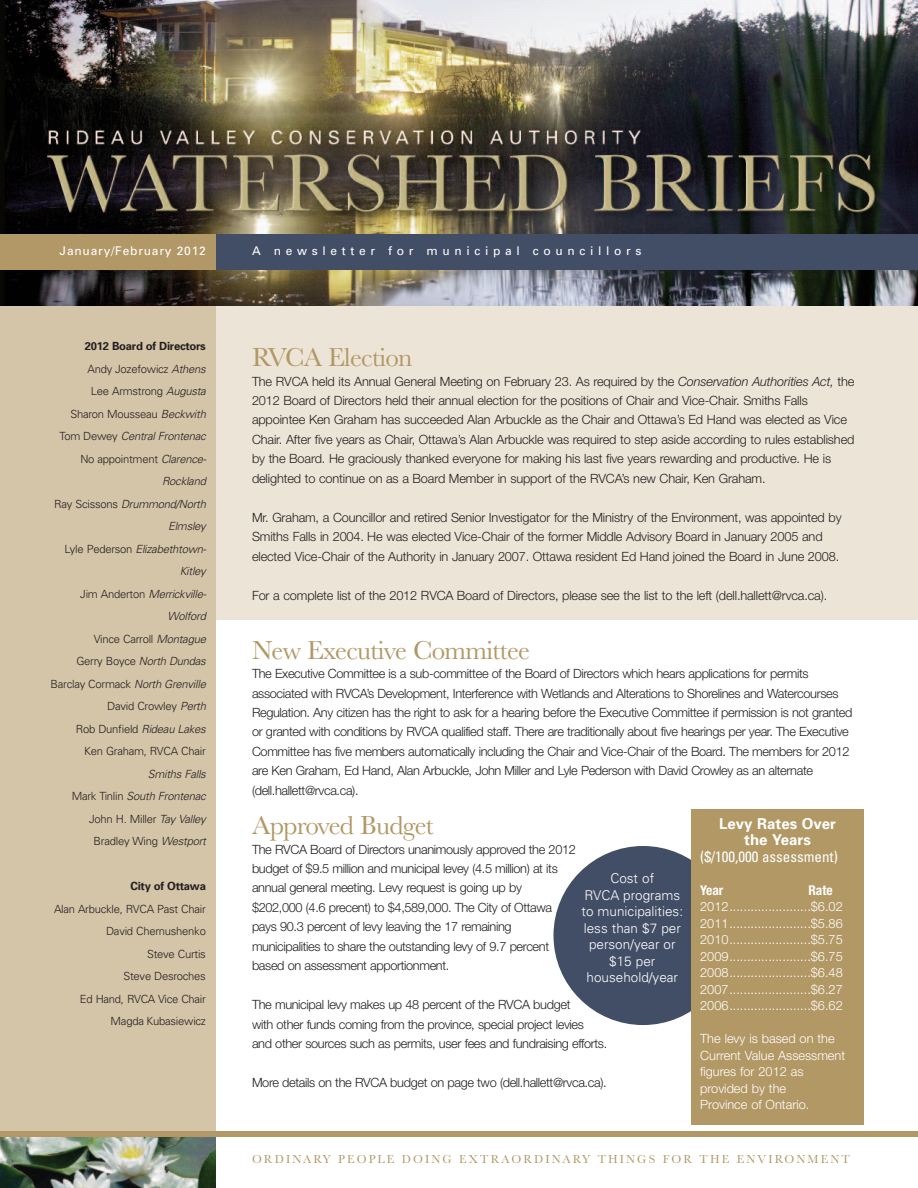
<style>
.page{position:relative;width:918px;height:1188px;background:#fff}
.page>*{position:absolute;margin:0;border:0;box-sizing:border-box;transform-origin:0 0}
.t1{font:27px "Baskerville";letter-spacing:-.025em;color:#b29866}
.t2{font:700 15px/16.5px "Univers";color:#fff;text-align:center}
.t3{font:condensed 15px "Univers";color:#fff}
.t4{font:300 13.5px/16.5px "Univers";color:#fff;text-align:center}
.t5{font:700 condensed 13.5px "Helvetica Neue";color:#fff}
.t6{font:300 12.75px/19.5px "Helvetica Neue";letter-spacing:-.03em;color:#231f20}
.t7{font:300 12.75px/19.5px "Helvetica Neue";letter-spacing:-.01em;color:#231f20}
.t8{font:300 12.75px/16.5px "Helvetica Neue";color:#fff;text-align:justify}
.t9{font:12px "Baskerville";letter-spacing:.175em;color:#b29866}
.t10{font:12px "Univers";letter-spacing:.39em;color:#fff}
.t11{font:12px "Univers";letter-spacing:.065em;color:#fff}
.t12{font:300 11.25px/22.5px "Univers";letter-spacing:-.02em;color:#231f20;text-align:right}
.t13{font:italic 300 11.25px/22.5px "Univers";letter-spacing:-.02em;color:#231f20;text-align:right}
.t14{font:700 11.25px "Univers";letter-spacing:-.02em;color:#231f20}
.s1{font-weight:700}
.s2{font-style:italic}
.s3{font-style:normal}
</style>
<div class="page">
<div style="left:0;top:304px;width:216px;height:884px;background:#d4c4a8"></div>
<img style="left:0;top:0;width:918px;height:306px">
<img style="left:0;top:1137px;width:216px;height:51px">
<div style="left:0;top:1131px;width:918px;height:6px;background:#b29866"></div>
<div style="left:0;top:234px;width:216px;height:36px;background:#b29866"></div>
<div style="left:216px;top:234px;width:702px;height:36px;background:#424d66"></div>
<div style="left:216px;top:306px;width:702px;height:313px;background:#ece5d7"></div>
<div style="left:554px;top:846px;width:179px;height:179px;background:#424d66;border-radius:50%"></div>
<div style="left:691px;top:809px;width:173px;height:316px;background:#b29865"></div>
<p class="t11" style="left:60px;top:247px;width:148px">January/February 2012</p>
<p class="t10" style="left:252px;top:247px;width:391px">A newsletter for municipal councillors</p>
<p class="t12" style="left:51px;top:336px;width:157px"><span class="s1">2012 Board of Directors<br></span>Andy Jozefowicz <span class="s2">Athens<br></span>Lee Armstrong <span class="s2">Augusta<br></span>Sharon Mousseau <span class="s2">Beckwith<br></span>Tom Dewey <span class="s2">Central Frontenac<br></span>No appointment <span class="s2">Clarence-<br>Rockland<br></span>Ray Scissons <span class="s2">Drummond/North<br>Elmsley<br></span>Lyle Pederson <span class="s2">Elizabethtown-<br>Kitley<br></span>Jim Anderton <span class="s2">Merrickville-<br>Wolford<br></span>Vince Carroll <span class="s2">Montague<br></span>Gerry Boyce <span class="s2">North Dundas<br></span>Barclay Cormack <span class="s2">North Grenville<br></span>David Crowley <span class="s2">Perth<br></span>Rob Dunfield <span class="s2">Rideau Lakes<br></span>Ken Graham, RVCA Chair</p>
<p class="t13" style="left:72px;top:763px;width:136px">Smiths Falls<br><span class="s3">Mark Tinlin</span> South Frontenac<br><span class="s3">John H. Miller</span> Tay Valley<br><span class="s3">Bradley Wing</span> Westport</p>
<p class="t14" style="left:130px;top:882px;width:77px">City of Ottawa</p>
<p class="t12" style="left:54px;top:898px;width:153px">Alan Arbuckle, RVCA Past Chair<br>David Chernushenko<br>Steve Curtis<br>Steve Desroches<br>Ed Hand, RVCA Vice Chair<br>Magda Kubasiewicz</p>
<h1 class="t1" style="left:252px;top:341px;width:162px">RVCA Election</h1>
<p class="t7" style="left:252px;top:371px;width:604px">The RVCA held its Annual General Meeting on February 23. As required by the <span class="s2">Conservation Authorities Act,</span> the 2012 Board of Directors held their annual election for the positions of Chair and Vice-Chair. Smiths Falls appointee Ken Graham has succeeded Alan Arbuckle as the Chair and Ottawa’s Ed Hand was elected as Vice Chair. After five years as Chair, Ottawa’s Alan Arbuckle was required to step aside according to rules established by the Board. He graciously thanked everyone for making his last five years rewarding and productive. He is delighted to continue on as a Board Member in support of the RVCA’s new Chair, Ken Graham.</p>
<p class="t7" style="left:252px;top:507px;width:591px">Mr. Graham, a Councillor and retired Senior Investigator for the Ministry of the Environment, was appointed by<br>Smiths Falls in 2004. He was elected Vice-Chair of the former Middle Advisory Board in January 2005 and elected Vice-Chair of the Authority in January 2007. Ottawa resident Ed Hand joined the Board in June 2008.</p>
<p class="t7" style="left:252px;top:585px;width:577px">For a complete list of the 2012 RVCA Board of Directors, please see the list to the left (dell.hallett@rvca.ca).</p>
<h1 class="t1" style="left:252px;top:633px;width:280px">New Executive Committee</h1>
<p class="t6" style="left:252px;top:663px;width:602px">The Executive Committee is a sub-committee of the Board of Directors which hears applications for permits associated with RVCA’s Development, Interference with Wetlands and Alterations to Shorelines and Watercourses Regulation. Any citizen has the right to ask for a hearing before the Executive Committee if permission is not granted or granted with conditions by RVCA qualified staff. There are traditionally about five hearings per year. The Executive Committee has five members automatically including the Chair and Vice-Chair of the Board. The members for 2012 are Ken Graham, Ed Hand, Alan Arbuckle, John Miller and Lyle Pederson with David Crowley as an alternate (dell.hallett@rvca.ca).</p>
<h1 class="t1" style="left:252px;top:809px;width:183px">Approved Budget</h1>
<p class="t6" style="left:252px;top:839px;width:325px">The RVCA Board of Directors unanimously approved the 2012 budget of $9.5 million and municipal levey (4.5 million) at its annual general meeting. Levy request is going up by<br>$202,000 (4.6 precent) to $4,589,000. The City of Ottawa pays 90.3 percent of levy leaving the 17 remaining municipalities to share the outstanding levy of 9.7 percent based on assessment apportionment.</p>
<p class="t6" style="left:252px;top:995px;width:357px">The municipal levy makes up 48 percent of the RVCA budget<br>with other funds coming from the province, special project levies and other sources such as permits, user fees and fundraising efforts.</p>
<p class="t6" style="left:252px;top:1073px;width:356px">More details on the RVCA budget on page two (dell.hallett@rvca.ca).</p>
<p class="t2" style="left:719px;top:817px;width:118px">Levy Rates Over the Years</p>
<p class="t3" style="left:700px;top:851px;width:139px">($/100,000 assessment)</p>
<p class="t5" style="left:700px;top:885px;width:25px">Year</p>
<p class="t5" style="left:808px;top:885px;width:26px">Rate</p>
<p class="t8" style="left:700px;top:898px;width:144px">2012.......................$6.02<br>2011.......................$5.86<br>2010.......................$5.75<br>2009.......................$6.75<br>2008.......................$6.48<br>2007.......................$6.27<br>2006.......................$6.62</p>
<p class="t8" style="left:700px;top:1030px;width:147px;text-align:left">The levy is based on the<br>Current Value Assessment figures for 2012 as provided by the<br>Province of Ontario.</p>
<p class="t4" style="left:582px;top:872px;width:103px">Cost of<br>RVCA programs to municipalities: less than $7 per person/year or $15 per household/year</p>
<p class="t9" style="left:252px;top:1152px;width:599px">ORDINARY PEOPLE DOING EXTRAORDINARY THINGS FOR THE ENVIRONMENT</p>
</div>
